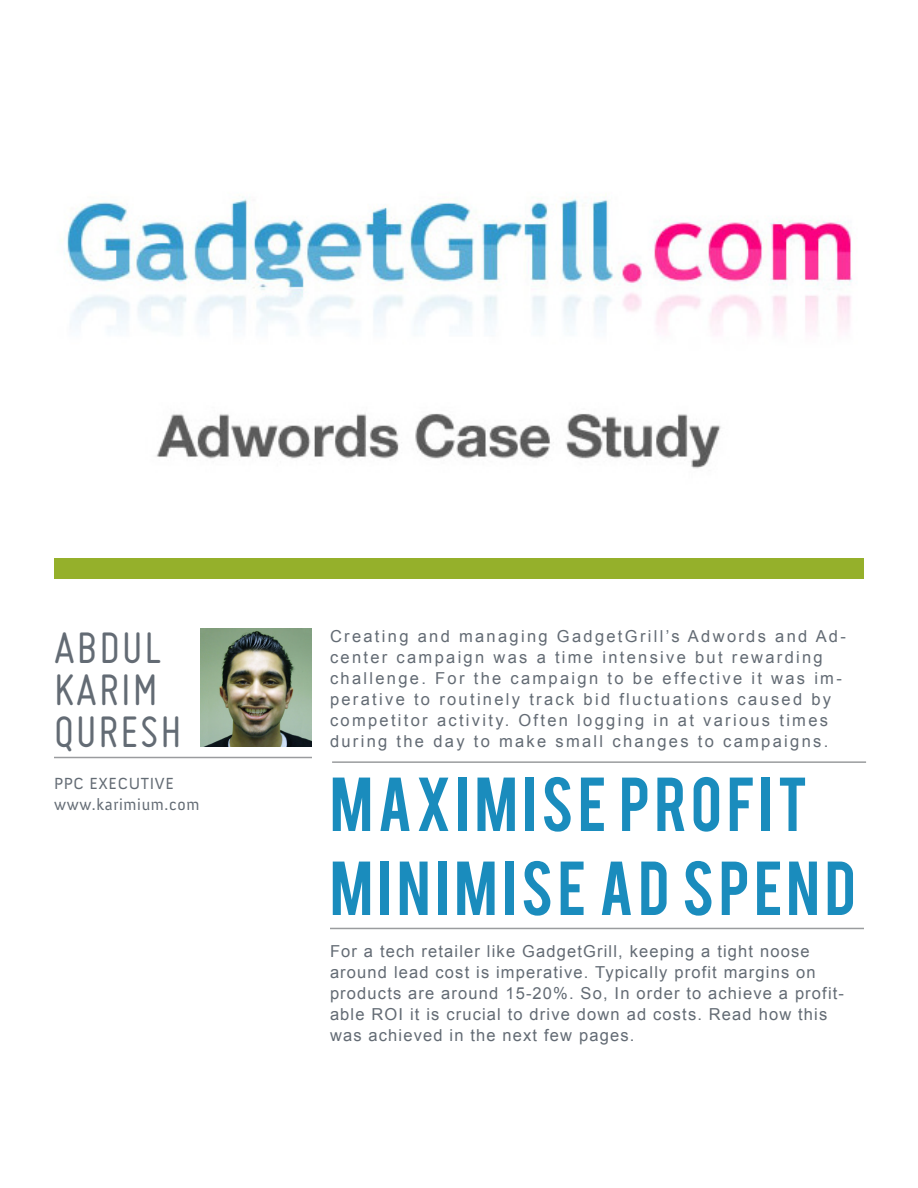
<style>
.page{position:relative;width:918px;height:1188px;background:#fff}
.page>*{position:absolute;margin:0;border:0;box-sizing:border-box;transform-origin:0 0}
.Blue_intro_cover_pag{font:60px "Bebas";letter-spacing:.08em;color:#1a8cbd}
.Left_column_heading{font:48px/42px "Miso";letter-spacing:.045em;color:#636b74}
.Blue_intro_cover_pag-2{font:16.5px/21px "Arial";letter-spacing:.14em;color:#636b74}
.Blue_intro_cover_pag-3{font:16.5px/21px "Arial";letter-spacing:.07em;color:#636b74}
.Company_infobox{font:16.5px "Anivers";letter-spacing:.04em;color:#636b74}
</style>
<div class="page">
<img style="left:61px;top:194px;width:791px;height:469px">
<div style="left:54px;top:558px;width:810px;height:21px;background:#95b02b"></div>
<hr style="left:54px;top:757px;width:258px;height:1px;background:#9a9c9e">
<hr style="left:332px;top:761px;width:534px;height:2px;background:#9a9c9e">
<hr style="left:330px;top:928px;width:534px;height:1px;background:#9a9c9e">
<img style="left:201px;top:629px;width:111px;height:118px">
<p class="Left_column_heading" style="left:54px;top:626px;width:109px">ABDUL<br>KARIM</p>
<p class="Left_column_heading" style="left:54px;top:710px;width:129px">QURESH</p>
<p class="Company_infobox" style="left:54px;top:774px;width:121px">PPC EXECUTIVE</p>
<p class="Company_infobox" style="left:54px;top:795px;width:147px">www.karimium.com</p>
<p class="Blue_intro_cover_pag-2" style="left:330px;top:626px;width:518px">Creating and managing GadgetGrill’s Adwords and Ad&shy;center campaign was a time intensive but rewarding challenge. For the campaign to be effective it was im&shy;perative to routinely track bid fluctuations caused by competitor activity. Often logging in at various times during the day to make small changes to campaigns.</p>
<p class="Blue_intro_cover_pag" style="left:330px;top:761px;width:479px">MAXIMISE PROFIT</p>
<p class="Blue_intro_cover_pag" style="left:330px;top:845px;width:527px">MINIMISE AD SPEND</p>
<p class="Blue_intro_cover_pag-3" style="left:330px;top:941px;width:516px">For a tech retailer like GadgetGrill, keeping a tight noose around lead cost is imperative. Typically profit margins on products are around 15-20%. So, In order to achieve a profit&shy;able ROI it is crucial to drive down ad costs. Read how this was achieved in the next few pages.</p>
</div>
